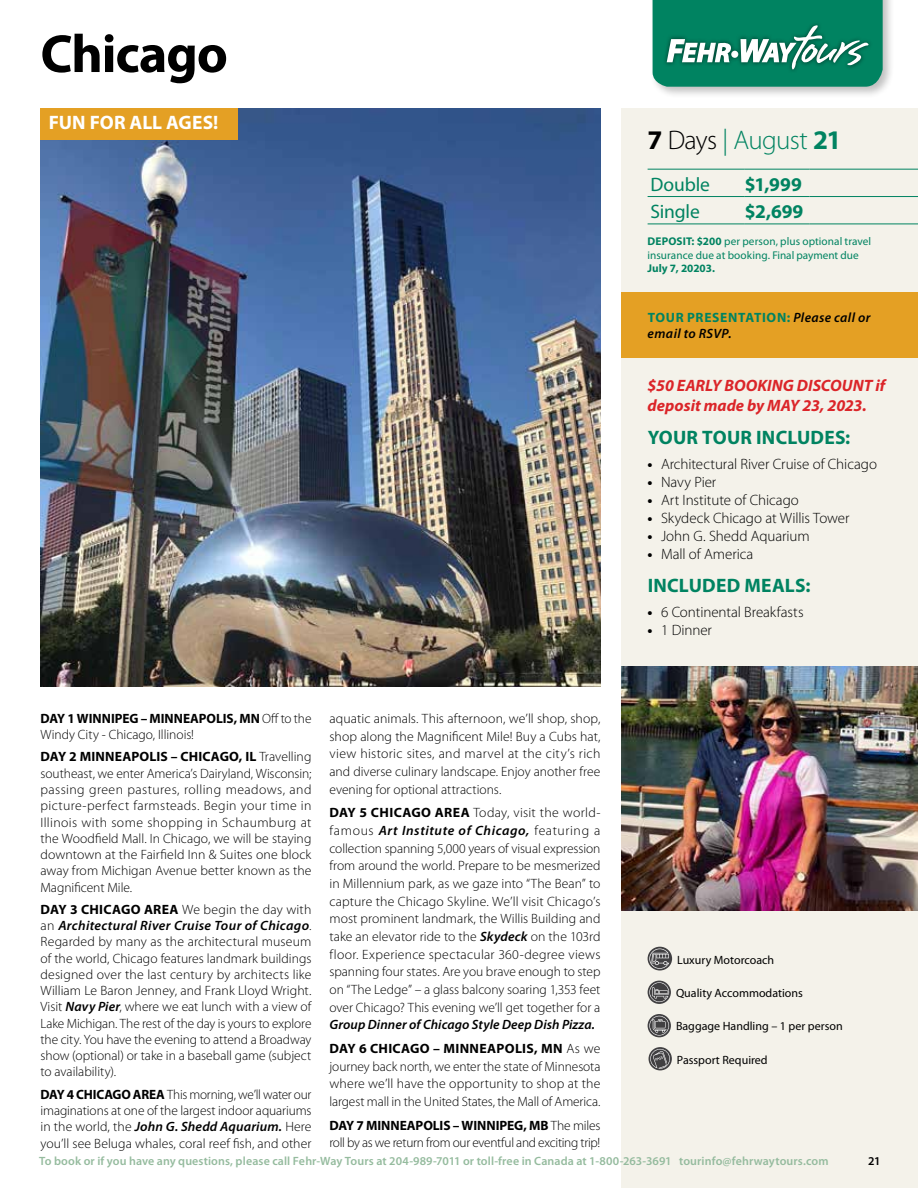
<style>
.page{position:relative;width:918px;height:1188px;background:#fff}
.page>*{position:absolute;margin:0;border:0;box-sizing:border-box;transform-origin:0 0}
.t1{font:700 54px "Myriad Pro";letter-spacing:-.02em;color:#000}
.t2{font:300 27px "Myriad Pro";letter-spacing:-.025em;color:#008361}
.t3{font:700 19.5px "Myriad Pro";letter-spacing:.01em;color:#008361}
.t4{font:700 19.5px "Myriad Pro";color:#fff}
.t5{font:19.5px "Myriad Pro";letter-spacing:-.005em;color:#008361}
.t6{font:italic 700 16.5px/19.8px "Myriad Pro";color:#db2529}
.t7{font:300 15px "Myriad Pro";letter-spacing:-.005em;color:#000}
.t8{font:300 13.5px/16.2px "Myriad Pro";letter-spacing:-.005em;color:#000;text-align:justify}
.t9{font:italic 600 13.5px/23.7px "Myriad Pro";letter-spacing:.01em;color:#000}
.t10{font:300 13.5px/17.7px "Myriad Pro";letter-spacing:-.025em;color:#000}
.t11{font:600 12px "Myriad Pro";letter-spacing:.01em;color:#95bb9e}
.t12{font:12px "Myriad Pro";color:#000}
.t13{font:600 12px "Myriad Pro";color:#000}
.t14{font:11.25px/13.5px "Myriad Pro";letter-spacing:.005em;color:#008361}
.t15{font:700 11.25px "Myriad Pro";letter-spacing:-.005em;color:#008361}
.s1{font-weight:700}
.s2{font-weight:600;font-style:italic}
.s3{font-weight:700;font-style:normal}
.s4{font-weight:300;font-style:normal}
.s5{font-weight:700;color:#000}
.s6{color:#000}
.s7{font-weight:700;font-style:normal;color:#008361}
</style>
<div class="page">
<img style="left:40px;top:108px;width:560px;height:579px">
<div style="left:621px;top:108px;width:297px;height:1080px;background:#f4f2ea"></div>
<hr style="left:648px;top:169px;width:97px;height:1px;background:#008361">
<hr style="left:648px;top:196px;width:97px;height:1px;background:#008361">
<hr style="left:648px;top:224px;width:97px;height:1px;background:#008361">
<hr style="left:745px;top:169px;width:65px;height:1px;background:#008361">
<hr style="left:745px;top:196px;width:65px;height:1px;background:#008361">
<hr style="left:745px;top:224px;width:65px;height:1px;background:#008361">
<hr style="left:810px;top:169px;width:108px;height:1px;background:#008361">
<hr style="left:810px;top:196px;width:108px;height:1px;background:#008361">
<hr style="left:810px;top:224px;width:108px;height:1px;background:#008361">
<div style="left:621px;top:293px;width:297px;height:65px;background:#e4a024"></div>
<div style="left:649px;top:0;width:246px;height:99px;background:#000;opacity:.25"></div>
<svg style="left:653px;top:0;width:230px;height:87px;background:#218f72"></svg>
<svg style="left:649px;top:1047px;width:23px;height:23px"></svg>
<svg style="left:650px;top:1049px;width:20px;height:20px"></svg>
<svg style="left:648px;top:947px;width:24px;height:24px"></svg>
<svg style="left:649px;top:949px;width:20px;height:20px"></svg>
<svg style="left:648px;top:981px;width:23px;height:23px"></svg>
<svg style="left:649px;top:982px;width:20px;height:20px"></svg>
<svg style="left:648px;top:1014px;width:23px;height:23px"></svg>
<svg style="left:649px;top:1016px;width:20px;height:20px"></svg>
<div style="left:40px;top:108px;width:198px;height:31px;background:#e4a024"></div>
<img style="left:621px;top:666px;width:297px;height:245px">
<h1 class="t1" style="left:40px;top:19px;width:189px">Chicago</h1>
<h3 class="t4" style="left:49px;top:110px;width:171px">FUN FOR ALL AGES!</h3>
<p class="t8" style="left:40px;top:711px;width:272px"><span class="s1">DAY 1 WINNIPEG – MINNEAPOLIS, MN</span> Off to the<br>Windy City - Chicago, Illinois!</p>
<p class="t8" style="left:40px;top:749px;width:273px"><span class="s1">DAY 2 MINNEAPOLIS – CHICAGO, IL</span> Travelling southeast, we enter America’s Dairyland, Wisconsin; passing green pastures, rolling meadows, and picture-perfect farmsteads. Begin your time in Illinois with some shopping in Schaumburg at the Woodfield Mall. In Chicago, we will be staying downtown at the Fairfield Inn &amp; Suites one block away from Michigan Avenue better known as the Magnificent Mile.</p>
<p class="t8" style="left:40px;top:901px;width:273px"><span class="s1">DAY 3 CHICAGO AREA</span> We begin the day with an <span class="s2">Architectural River Cruise Tour of Chicago</span>.<br>Regarded by many as the architectural museum of the world, Chicago features landmark buildings designed over the last century by architects like William Le Baron Jenney, and Frank Lloyd Wright.<br>Visit <span class="s2">Navy Pier</span>, where we eat lunch with a view of Lake Michigan. The rest of the day is yours to explore the city. You have the evening to attend a Broadway show (optional) or take in a baseball game (subject to availability).</p>
<p class="t8" style="left:40px;top:1086px;width:273px"><span class="s1">DAY 4 CHICAGO AREA</span> This morning, we’ll water our imaginations at one of the largest indoor aquariums in the world, the <span class="s2">John G. Shedd Aquarium.</span> Here you’ll see Beluga whales, coral reef fish, and other</p>
<p class="t8" style="left:329px;top:710px;width:273px;line-height:17.7px">aquatic animals. This afternoon, we’ll shop, shop, shop along the Magnificent Mile! Buy a Cubs hat, view historic sites, and marvel at the city’s rich and diverse culinary landscape. Enjoy another free evening for optional attractions.</p>
<p class="t8" style="left:329px;top:804px;width:273px;line-height:17.7px"><span class="s1">DAY 5 CHICAGO AREA</span> Today, visit the world&shy;famous <span class="s2">Art Institute of Chicago,</span> featuring a collection spanning 5,000 years of visual expression from around the world. Prepare to be mesmerized in Millennium park, as we gaze into “The Bean” to capture the Chicago Skyline. We’ll visit Chicago’s most prominent landmark, the Willis Building and take an elevator ride to the <span class="s2">Skydeck</span> on the 103rd floor. Experience spectacular 360-degree views spanning four states. Are you brave enough to step on “The Ledge” – a glass balcony soaring 1,353 feet over Chicago? This evening we’ll get together for a</p>
<p class="t9" style="left:329px;top:1013px;width:272px">Group Dinner of Chicago Style Deep Dish Pizza.<br><span class="s3">DAY 6 CHICAGO – MINNEAPOLIS, MN</span> <span class="s4">As we</span></p>
<p class="t8" style="left:329px;top:1058px;width:273px;line-height:17.7px">journey back north, we enter the state of Minnesota where we’ll have the opportunity to shop at the largest mall in the United States, the Mall of America.</p>
<p class="t10" style="left:329px;top:1117px;width:272px"><span class="s1">DAY 7 MINNEAPOLIS – WINNIPEG, MB</span> The miles roll by as we return from our eventful and exciting trip!</p>
<h2 class="t2" style="left:648px;top:126px;width:195px"><span class="s5">7</span> <span class="s6">Days</span> | August <span class="s1">21</span></h2>
<h3 class="t5" style="left:651px;top:172px;width:61px">Double</h3>
<h3 class="t3" style="left:745px;top:171px;width:59px">$1,999</h3>
<h3 class="t5" style="left:651px;top:199px;width:51px">Single</h3>
<h3 class="t3" style="left:745px;top:199px;width:60px">$2,699</h3>
<p class="t14" style="left:648px;top:234px;width:225px"><span class="s1">DEPOSIT: $200</span> per person, plus optional travel insurance due at booking. Final payment due</p>
<p class="t15" style="left:648px;top:261px;width:69px">July 7, 20203.</p>
<p class="t9" style="left:648px;top:310px;width:224px;line-height:15.8px"><span class="s7">TOUR PRESENTATION:</span> Please call or email to RSVP.</p>
<p class="t6" style="left:648px;top:375px;width:239px">$50 EARLY BOOKING DISCOUNT if deposit made by MAY 23, 2023.</p>
<h3 class="t3" style="left:648px;top:425px;width:204px">YOUR TOUR INCLUDES:</h3>
<p class="t7" style="left:648px;top:456px;width:231px"><span class="s1">•</span> Architectural River Cruise of Chicago</p>
<p class="t7" style="left:648px;top:474px;width:70px"><span class="s1">•</span> Navy Pier</p>
<p class="t7" style="left:648px;top:492px;width:153px"><span class="s1">•</span> Art Institute of Chicago</p>
<p class="t7" style="left:648px;top:510px;width:203px"><span class="s1">•</span> Skydeck Chicago at Willis Tower</p>
<p class="t7" style="left:648px;top:528px;width:164px"><span class="s1">•</span> John G. Shedd Aquarium</p>
<p class="t7" style="left:648px;top:546px;width:107px"><span class="s1">•</span> Mall of America</p>
<h3 class="t3" style="left:648px;top:573px;width:164px">INCLUDED MEALS:</h3>
<p class="t7" style="left:648px;top:603px;width:158px"><span class="s1">•</span> 6 Continental Breakfasts</p>
<p class="t7" style="left:648px;top:621px;width:66px"><span class="s1">•</span> 1 Dinner</p>
<p class="t12" style="left:677px;top:952px;width:98px">Luxury Motorcoach</p>
<p class="t12" style="left:676px;top:986px;width:128px">Quality Accommodations</p>
<p class="t12" style="left:676px;top:1019px;width:168px">Baggage Handling – 1 per person</p>
<p class="t12" style="left:677px;top:1052px;width:92px">Passport Required</p>
<p class="t11" style="left:39px;top:1153px;width:791px">To book or if you have any questions, please call Fehr-Way Tours at 204-989-7011 or toll-free in Canada at 1-800-263-3691 tourinfo@fehrwaytours.com</p>
<p class="t13" style="left:868px;top:1153px;width:14px">21</p>
</div>
